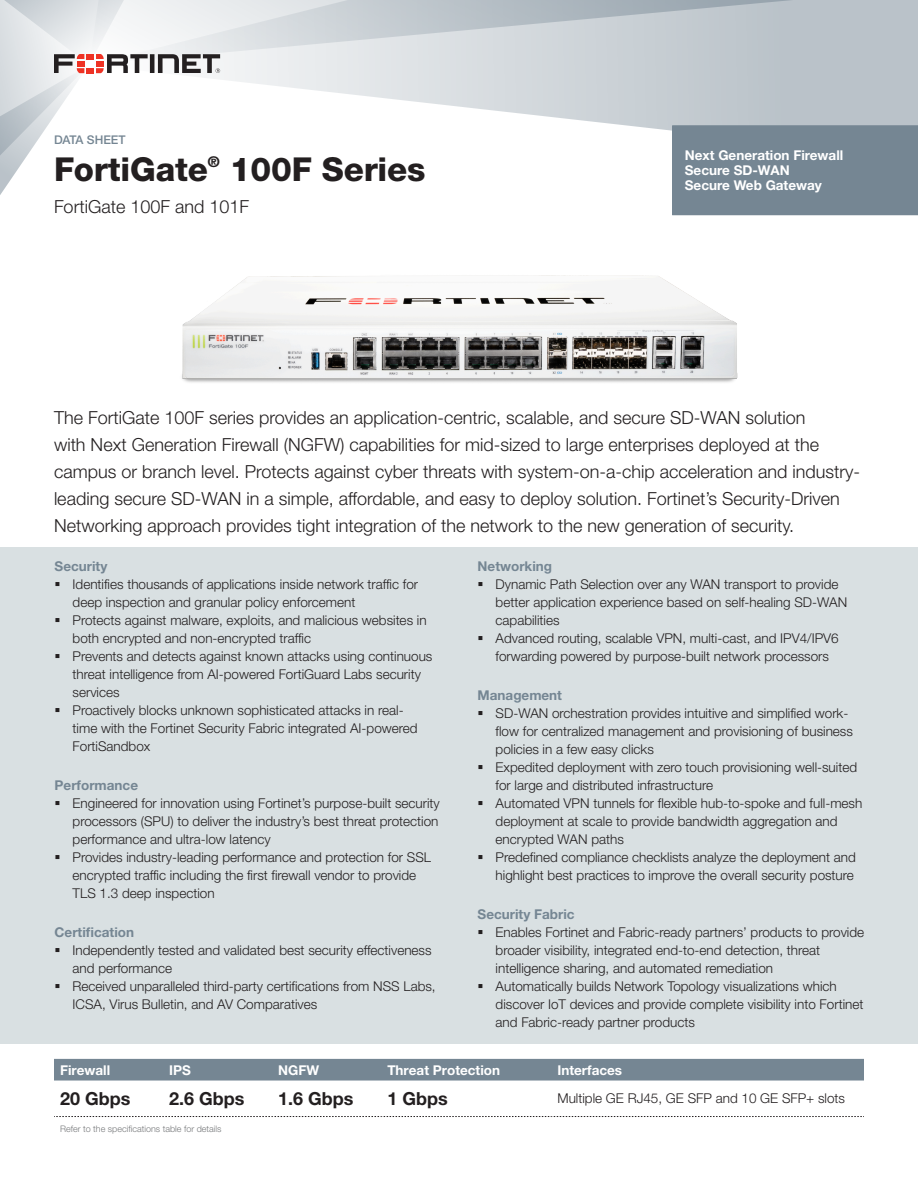
<style>
.page{position:relative;width:918px;height:1188px;background:#fff}
.page>*{position:absolute;margin:0;border:0;box-sizing:border-box;transform-origin:0 0}
.pg1_FortiProduct_tit{font:800 33px "Helvetica Neue LT Std";letter-spacing:-.005em;color:#231f20}
.pg1_Intro_text{font:300 18px/27px "Helvetica Neue LT Pro";color:#231f20}
.Pg1_Perf_Table_body{font:700 18px "Helvetica Neue LT Pro";color:#231f20}
.pg1_FortiProduct_sub{font:300 18px "Helvetica Neue LT Pro";color:#231f20}
.Pg1_Perf_Table_body-2{font:300 13.5px/18px "Helvetica Neue LT Pro";color:#231f20}
.pg1_Feature_heads{font:700 13.5px "Helvetica Neue LT Std";color:#758693}
.Pg1_7544_box_reverse{font:700 13.5px "Helvetica Neue LT Std";color:#fff}
.Pg1_Perf_Table_heade{font:700 13.5px "Helvetica Neue LT Pro";color:#fff}
.t1{font:500 12px "Helvetica Neue LT Std";color:#758693}
.Pg1_Perf_Table_footn{font:300 9px "Helvetica Neue LT Pro";color:#77797b}
</style>
<div class="page">
<svg style="left:220px;top:65px;width:698px;height:66px"></svg>
<svg style="left:220px;top:0;width:698px;height:65px;background:#c7ced3"></svg>
<svg style="left:0;top:0;width:220px;height:195px"></svg>
<div style="left:672px;top:125px;width:246px;height:90px;background:#758693"></div>
<div style="left:54px;top:1059px;width:810px;height:22px;background:#758693"></div>
<svg style="left:54px;top:1116px;width:810px;height:1px"></svg>
<img style="left:182px;top:275px;width:556px;height:108px">
<div style="left:0;top:548px;width:918px;height:496px;background:#d9e0e2"></div>
<p class="t1" style="left:54px;top:132px;width:73px">DATA SHEET</p>
<p class="pg1_FortiProduct_tit" style="left:54px;top:150px;width:373px">FortiGate<sup>®</sup> 100F Series</p>
<p class="pg1_FortiProduct_sub" style="left:54px;top:195px;width:197px">FortiGate 100F and 101F</p>
<p class="Pg1_7544_box_reverse" style="left:685px;top:147px;width:160px">Next Generation Firewall</p>
<p class="Pg1_7544_box_reverse" style="left:685px;top:162px;width:106px">Secure SD-WAN</p>
<p class="Pg1_7544_box_reverse" style="left:685px;top:177px;width:139px">Secure Web Gateway</p>
<p class="pg1_Intro_text" style="left:54px;top:404px;width:808px">The FortiGate 100F series provides an application-centric, scalable, and secure SD-WAN solution<br>with Next Generation Firewall (NGFW) capabilities for mid-sized to large enterprises deployed at the campus or branch level. Protects against cyber threats with system-on-a-chip acceleration and industry&shy;leading secure SD-WAN in a simple, affordable, and easy to deploy solution. Fortinet’s Security-Driven Networking approach provides tight integration of the network to the new generation of security.</p>
<p class="pg1_Feature_heads" style="left:55px;top:558px;width:54px">Security</p>
<p class="Pg1_Perf_Table_body-2" style="left:73px;top:575px;width:347px;text-indent:-18px">▪ Identifies thousands of applications inside network traffic for deep inspection and granular policy enforcement</p>
<p class="Pg1_Perf_Table_body-2" style="left:73px;top:611px;width:356px;text-indent:-18px">▪ Protects against malware, exploits, and malicious websites in both encrypted and non-encrypted traffic</p>
<p class="Pg1_Perf_Table_body-2" style="left:73px;top:647px;width:361px;text-indent:-18px">▪ Prevents and detects against known attacks using continuous threat intelligence from AI-powered FortiGuard Labs security services</p>
<p class="Pg1_Perf_Table_body-2" style="left:73px;top:701px;width:347px;text-indent:-18px">▪ Proactively blocks unknown sophisticated attacks in real&shy;time with the Fortinet Security Fabric integrated AI-powered<br>FortiSandbox</p>
<p class="pg1_Feature_heads" style="left:55px;top:777px;width:85px">Performance</p>
<p class="Pg1_Perf_Table_body-2" style="left:73px;top:794px;width:369px;text-align:justify;text-indent:-18px">▪ Engineered for innovation using Fortinet’s purpose-built security processors (SPU) to deliver the industry’s best threat protection performance and ultra-low latency</p>
<p class="Pg1_Perf_Table_body-2" style="left:73px;top:848px;width:360px;text-indent:-18px">▪ Provides industry-leading performance and protection for SSL encrypted traffic including the first firewall vendor to provide<br>TLS 1.3 deep inspection</p>
<p class="pg1_Feature_heads" style="left:55px;top:924px;width:81px">Certification</p>
<p class="Pg1_Perf_Table_body-2" style="left:73px;top:941px;width:361px;text-indent:-18px">▪ Independently tested and validated best security effectiveness and performance</p>
<p class="Pg1_Perf_Table_body-2" style="left:73px;top:977px;width:365px;text-indent:-18px">▪ Received unparalleled third-party certifications from NSS Labs,<br>ICSA, Virus Bulletin, and AV Comparatives</p>
<p class="pg1_Feature_heads" style="left:478px;top:558px;width:76px">Networking</p>
<p class="Pg1_Perf_Table_body-2" style="left:496px;top:575px;width:353px;text-indent:-18px">▪ Dynamic Path Selection over any WAN transport to provide better application experience based on self-healing SD-WAN capabilities</p>
<p class="Pg1_Perf_Table_body-2" style="left:496px;top:629px;width:345px;text-indent:-18px">▪ Advanced routing, scalable VPN, multi-cast, and IPV4/IPV6 forwarding powered by purpose-built network processors</p>
<p class="pg1_Feature_heads" style="left:478px;top:687px;width:86px">Management</p>
<p class="Pg1_Perf_Table_body-2" style="left:496px;top:704px;width:359px;text-indent:-18px">▪ SD-WAN orchestration provides intuitive and simplified work&shy;flow for centralized management and provisioning of business policies in a few easy clicks</p>
<p class="Pg1_Perf_Table_body-2" style="left:496px;top:758px;width:363px;text-indent:-18px">▪ Expedited deployment with zero touch provisioning well-suited for large and distributed infrastructure</p>
<p class="Pg1_Perf_Table_body-2" style="left:496px;top:794px;width:368px;text-indent:-18px">▪ Automated VPN tunnels for flexible hub-to-spoke and full-mesh deployment at scale to provide bandwidth aggregation and encrypted WAN paths</p>
<p class="Pg1_Perf_Table_body-2" style="left:478px;top:848px;width:380px;text-align:right">▪ Predefined compliance checklists analyze the deployment and highlight best practices to improve the overall security posture</p>
<p class="pg1_Feature_heads" style="left:478px;top:906px;width:98px">Security Fabric</p>
<p class="Pg1_Perf_Table_body-2" style="left:496px;top:923px;width:370px;text-indent:-18px">▪ Enables Fortinet and Fabric-ready partners’ products to provide broader visibility, integrated end-to-end detection, threat intelligence sharing, and automated remediation</p>
<p class="Pg1_Perf_Table_body-2" style="left:496px;top:977px;width:369px;text-indent:-18px">▪ Automatically builds Network Topology visualizations which discover IoT devices and provide complete visibility into Fortinet and Fabric-ready partner products</p>
<p class="Pg1_Perf_Table_heade" style="left:60px;top:1061px;width:52px">Firewall</p>
<p class="Pg1_Perf_Table_heade" style="left:169px;top:1061px;width:23px">IPS</p>
<p class="Pg1_Perf_Table_heade" style="left:278px;top:1061px;width:42px">NGFW</p>
<p class="Pg1_Perf_Table_heade" style="left:387px;top:1061px;width:114px">Threat Protection</p>
<p class="Pg1_Perf_Table_heade" style="left:557px;top:1061px;width:66px">Interfaces</p>
<p class="Pg1_Perf_Table_body" style="left:60px;top:1087px;width:72px">20 Gbps</p>
<p class="Pg1_Perf_Table_body" style="left:169px;top:1087px;width:77px">2.6 Gbps</p>
<p class="Pg1_Perf_Table_body" style="left:278px;top:1087px;width:77px">1.6 Gbps</p>
<p class="Pg1_Perf_Table_body" style="left:387px;top:1087px;width:62px">1 Gbps</p>
<p class="Pg1_Perf_Table_body-2" style="left:557px;top:1089px;width:289px">Multiple GE RJ45, GE SFP and 10 GE SFP+ slots</p>
<p class="Pg1_Perf_Table_footn" style="left:60px;top:1123px;width:163px">Refer to the specifications table for details</p>
</div>
